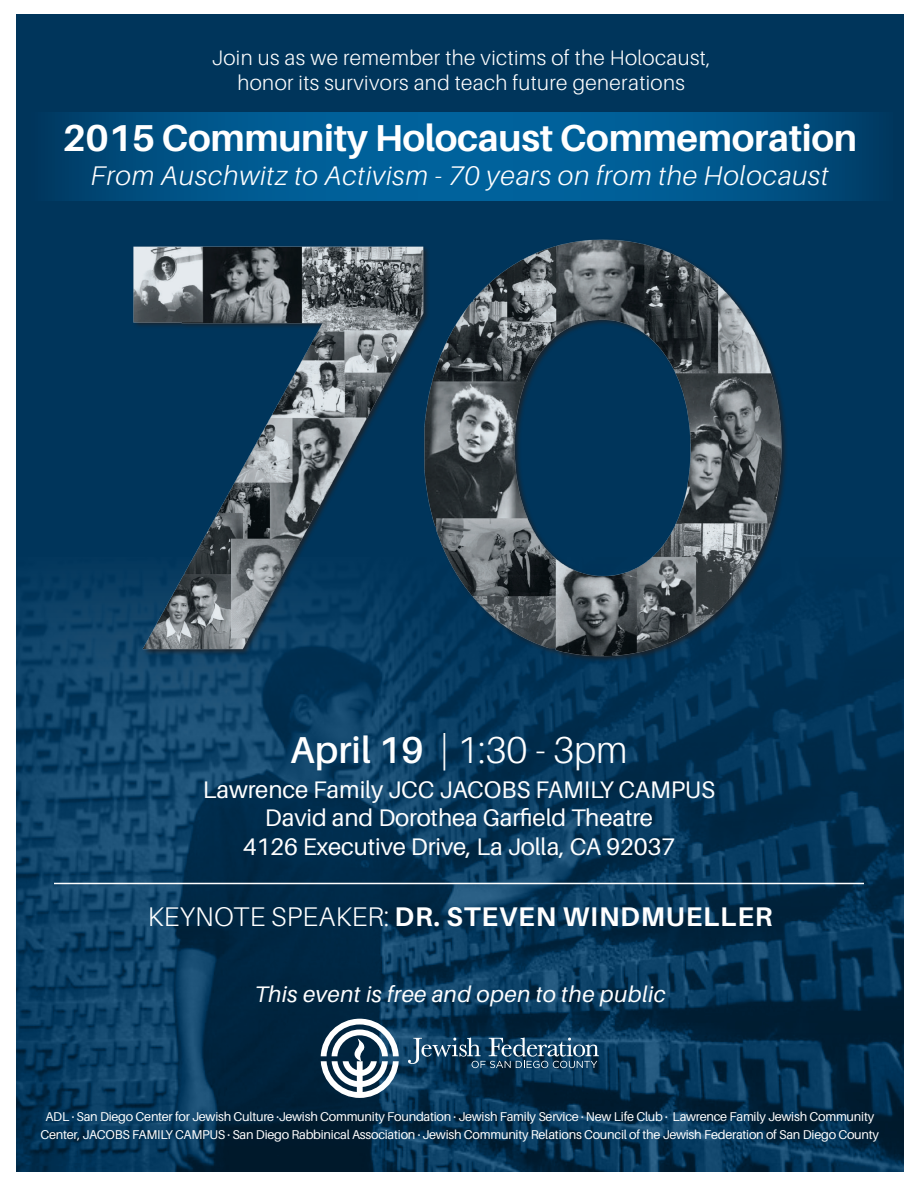
<style>
.page{position:relative;width:918px;height:1188px;background:#fff}
.page>*{position:absolute;margin:0;border:0;box-sizing:border-box;transform-origin:0 0}
.t1{font:700 37.5px "Aileron";letter-spacing:-.01em;color:#fff}
.t2{font:300 37.5px "Aileron";color:#fff}
.t3{font:italic 300 27px "Aileron";letter-spacing:.03em;color:#fff}
.t4{font:700 27px "Aileron";letter-spacing:.03em;color:#fff}
.t5{font:24px/28.5px "Aileron";letter-spacing:-.005em;color:#fff;text-align:center}
.t6{font:italic 22.5px "Aileron";letter-spacing:.02em;color:#fff}
.t7{font:300 21px/25.2px "Aileron";letter-spacing:.02em;color:#fff;text-align:center}
.t8{font:12.75px/18px "Aileron";letter-spacing:-.02em;color:#fff;text-align:center}
.s1{font-weight:600}
.s2{font-weight:300}
</style>
<div class="page">
<div style="left:16px;top:14px;width:888px;height:1158px;background:#00355b"></div>
<svg style="left:58px;top:112px;width:815px;height:89px;background:#00578d"></svg>
<img style="left:16px;top:584px;width:888px;height:588px">
<svg style="left:321px;top:1019px;width:78px;height:79px;background:#6e8495"></svg>
<svg style="left:408px;top:1038px;width:191px;height:30px"></svg>
<img style="left:115px;top:239px;width:690px;height:451px">
<hr style="left:54px;top:883px;width:810px;height:1px;background:#fff">
<h3 class="t7" style="left:212px;top:46px;width:500px">Join us as we remember the victims of the Holocaust, honor its survivors and teach future generations</h3>
<h1 class="t1" style="left:62px;top:117px;width:796px">2015 Community Holocaust Commemoration</h1>
<h2 class="t3" style="left:91px;top:161px;width:739px">From Auschwitz to Activism - 70 years on from the Holocaust</h2>
<h1 class="t2" style="left:290px;top:730px;width:339px"><span class="s1">April 19</span> | 1:30 - 3pm</h1>
<h3 class="t5" style="left:203px;top:776px;width:514px">Lawrence Family JCC JACOBS FAMILY CAMPUS<br>David and Dorothea Garfield Theatre<br>4126 Executive Drive, La Jolla, CA 92037</h3>
<h2 class="t4" style="left:148px;top:902px;width:626px"><span class="s2">KEYNOTE SPEAKER:</span> DR. STEVEN WINDMUELLER</h2>
<h3 class="t6" style="left:254px;top:982px;width:413px">This event is free and open to the public</h3>
<p class="t8" style="left:41px;top:1108px;width:840px">ADL ∙ San Diego Center for Jewish Culture ∙Jewish Community Foundation ∙ Jewish Family Service ∙ New Life Club ∙ Lawrence Family Jewish Community<br>Center, JACOBS FAMILY CAMPUS ∙ San Diego Rabbinical Association ∙ Jewish Community Relations Council of the Jewish Federation of San Diego County</p>
</div>
